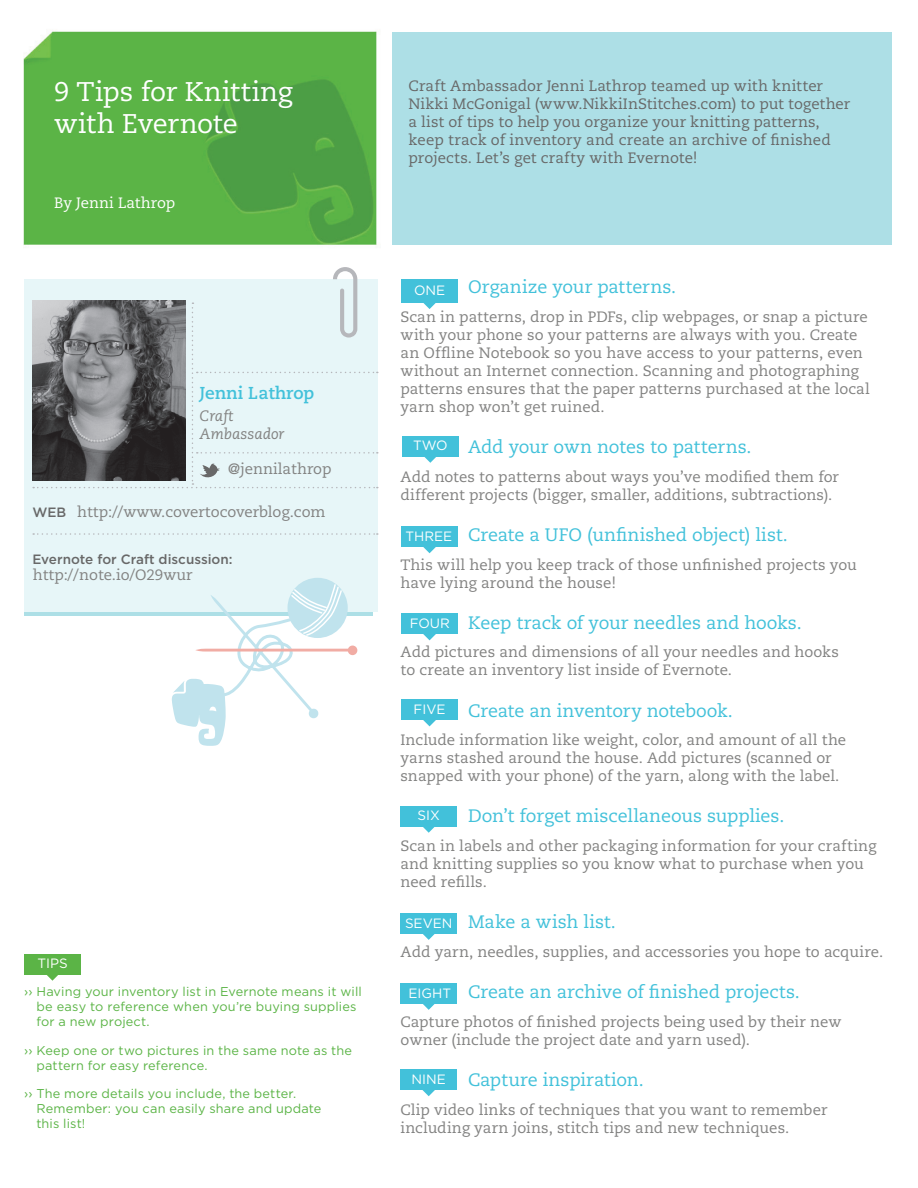
<style>
.page{position:relative;width:918px;height:1188px;background:#fff}
.page>*{position:absolute;margin:0;border:0;box-sizing:border-box;transform-origin:0 0}
.t1{font:27px/32.4px "Caecilia LT Std";letter-spacing:-.005em;color:#fff}
.t2{font:18px "Caecilia LT Std";letter-spacing:-.005em;color:#42c1da}
.t3{font:700 17.25px "Caecilia LT Std";color:#42c1da}
.t4{font:15px/18px "Caecilia LT Std";color:#828281}
.t5{font:15px/18px "Caecilia LT Std";letter-spacing:.005em;color:#686868}
.t6{font:italic 15px/18px "Caecilia LT Std";color:#828281}
.t7{font:15px "Caecilia LT Std";color:#fff}
.t8{font:13.5px "Gotham";color:#fff}
.t9{font:500 13.5px "Gotham";color:#686868}
.t10{font:12.75px/15px "Gotham";letter-spacing:.015em;color:#5bb446}
.s1{font-family:"Gotham";font-weight:500;font-size:13.5px;color:#686868}
</style>
<div class="page">
<img style="left:23px;top:31px;width:869px;height:215px">
<div style="left:401px;top:613px;width:57px;height:21px;background:#42c1da"></div>
<svg style="left:423px;top:634px;width:13px;height:6px"></svg>
<div style="left:401px;top:699px;width:57px;height:21px;background:#42c1da"></div>
<svg style="left:423px;top:720px;width:13px;height:6px"></svg>
<div style="left:24px;top:279px;width:354px;height:333px;background:#e7f6f8"></div>
<svg style="left:33px;top:533px;width:345px;height:2px"></svg>
<div style="left:401px;top:526px;width:57px;height:21px;background:#42c1da"></div>
<svg style="left:423px;top:547px;width:13px;height:6px"></svg>
<div style="left:402px;top:436px;width:57px;height:21px;background:#42c1da"></div>
<svg style="left:424px;top:457px;width:12px;height:6px"></svg>
<div style="left:401px;top:282px;width:57px;height:21px;background:#42c1da"></div>
<div style="left:401px;top:279px;width:57px;height:21px;background:#42c1da"></div>
<svg style="left:423px;top:303px;width:13px;height:6px"></svg>
<div style="left:392px;top:32px;width:500px;height:212px;background:#addfe6"></div>
<svg style="left:33px;top:267px;width:345px;height:221px"></svg>
<div style="left:401px;top:1069px;width:56px;height:21px;background:#42c1da"></div>
<svg style="left:422px;top:1090px;width:13px;height:6px"></svg>
<div style="left:24px;top:954px;width:57px;height:21px;background:#5bb446"></div>
<svg style="left:47px;top:975px;width:11px;height:6px"></svg>
<div style="left:401px;top:806px;width:56px;height:21px;background:#42c1da"></div>
<svg style="left:423px;top:827px;width:12px;height:6px"></svg>
<div style="left:401px;top:913px;width:56px;height:21px;background:#42c1da"></div>
<svg style="left:423px;top:934px;width:12px;height:6px"></svg>
<div style="left:401px;top:983px;width:56px;height:21px;background:#42c1da"></div>
<svg style="left:423px;top:1004px;width:12px;height:6px"></svg>
<div style="left:288px;top:578px;width:60px;height:60px;background:#c0e3ed;border-radius:50%"></div>
<svg style="left:172px;top:583px;width:185px;height:163px"></svg>
<h1 class="t1" style="left:54px;top:75px;width:240px">9 Tips for Knitting with Evernote</h1>
<p class="t7" style="left:54px;top:195px;width:123px">By Jenni Lathrop</p>
<p class="t3" style="left:200px;top:383px;width:116px">Jenni Lathrop</p>
<p class="t6" style="left:200px;top:407px;width:87px">Craft<br>Ambassador</p>
<p class="t4" style="left:228px;top:460px;width:105px">@jennilathrop</p>
<p class="t4" style="left:32px;top:503px;width:295px"><span class="s1">WEB</span> http://www.covertocoverblog.com</p>
<p class="t9" style="left:32px;top:550px;width:202px">Evernote for Craft discussion:</p>
<p class="t4" style="left:33px;top:566px;width:161px">http://note.io/O29wur</p>
<p class="t8" style="left:37px;top:955px;width:32px">TIPS</p>
<p class="t10" style="left:36px;top:984px;width:327px;text-indent:-12px">›› Having your inventory list in Evernote means it will be easy to reference when you’re buying supplies for a new project.</p>
<p class="t10" style="left:36px;top:1043px;width:317px;text-indent:-12px">›› Keep one or two pictures in the same note as the pattern for easy reference.</p>
<p class="t10" style="left:36px;top:1086px;width:286px;text-indent:-12px">›› The more details you include, the better.<br>Remember: you can easily share and update this list!</p>
<p class="t5" style="left:409px;top:77px;width:443px">Craft Ambassador Jenni Lathrop teamed up with knitter Nikki McGonigal (www.NikkiInStitches.com) to put together a list of tips to help you organize your knitting patterns, keep track of inventory and create an archive of finished projects. Let’s get crafty with Evernote!</p>
<p class="t2" style="left:468px;top:276px;width:210px">Organize your patterns.</p>
<p class="t4" style="left:401px;top:308px;width:471px">Scan in patterns, drop in PDFs, clip webpages, or snap a picture with your phone so your patterns are always with you. Create an Offline Notebook so you have access to your patterns, even without an Internet connection. Scanning and photographing patterns ensures that the paper patterns purchased at the local yarn shop won’t get ruined.</p>
<p class="t2" style="left:468px;top:436px;width:285px">Add your own notes to patterns.</p>
<p class="t4" style="left:401px;top:468px;width:440px">Add notes to patterns about ways you’ve modified them for different projects (bigger, smaller, additions, subtractions).</p>
<p class="t2" style="left:468px;top:524px;width:321px">Create a UFO (unfinished object) list.</p>
<p class="t4" style="left:401px;top:556px;width:458px">This will help you keep track of those unfinished projects you have lying around the house!</p>
<p class="t2" style="left:468px;top:612px;width:335px">Keep track of your needles and hooks.</p>
<p class="t4" style="left:401px;top:644px;width:440px">Add pictures and dimensions of all your needles and hooks to create an inventory list inside of Evernote.</p>
<p class="t2" style="left:468px;top:700px;width:266px">Create an inventory notebook.</p>
<p class="t4" style="left:401px;top:731px;width:447px">Include information like weight, color, and amount of all the yarns stashed around the house. Add pictures (scanned or snapped with your phone) of the yarn, along with the label.</p>
<p class="t2" style="left:468px;top:806px;width:318px">Don’t forget miscellaneous supplies.</p>
<p class="t4" style="left:401px;top:837px;width:477px">Scan in labels and other packaging information for your crafting and knitting supplies so you know what to purchase when you need refills.</p>
<p class="t2" style="left:468px;top:912px;width:149px">Make a wish list.</p>
<p class="t4" style="left:401px;top:943px;width:484px">Add yarn, needles, supplies, and accessories you hope to acquire.</p>
<p class="t2" style="left:468px;top:981px;width:333px">Create an archive of finished projects.</p>
<p class="t4" style="left:401px;top:1013px;width:442px">Capture photos of finished projects being used by their new owner (include the project date and yarn used).</p>
<p class="t2" style="left:468px;top:1069px;width:177px">Capture inspiration.</p>
<p class="t4" style="left:401px;top:1101px;width:428px">Clip video links of techniques that you want to remember including yarn joins, stitch tips and new techniques.</p>
<p class="t8" style="left:414px;top:282px;width:33px">ONE</p>
<p class="t8" style="left:412px;top:283px;width:36px">TWO</p>
<p class="t8" style="left:413px;top:437px;width:36px">TWO</p>
<p class="t8" style="left:405px;top:528px;width:48px">THREE</p>
<p class="t8" style="left:410px;top:615px;width:42px">FOUR</p>
<p class="t8" style="left:414px;top:701px;width:33px">FIVE</p>
<p class="t8" style="left:418px;top:807px;width:24px">SIX</p>
<p class="t8" style="left:405px;top:914px;width:49px">SEVEN</p>
<p class="t8" style="left:409px;top:984px;width:44px">EIGHT</p>
<p class="t8" style="left:412px;top:1071px;width:36px">NINE</p>
</div>
